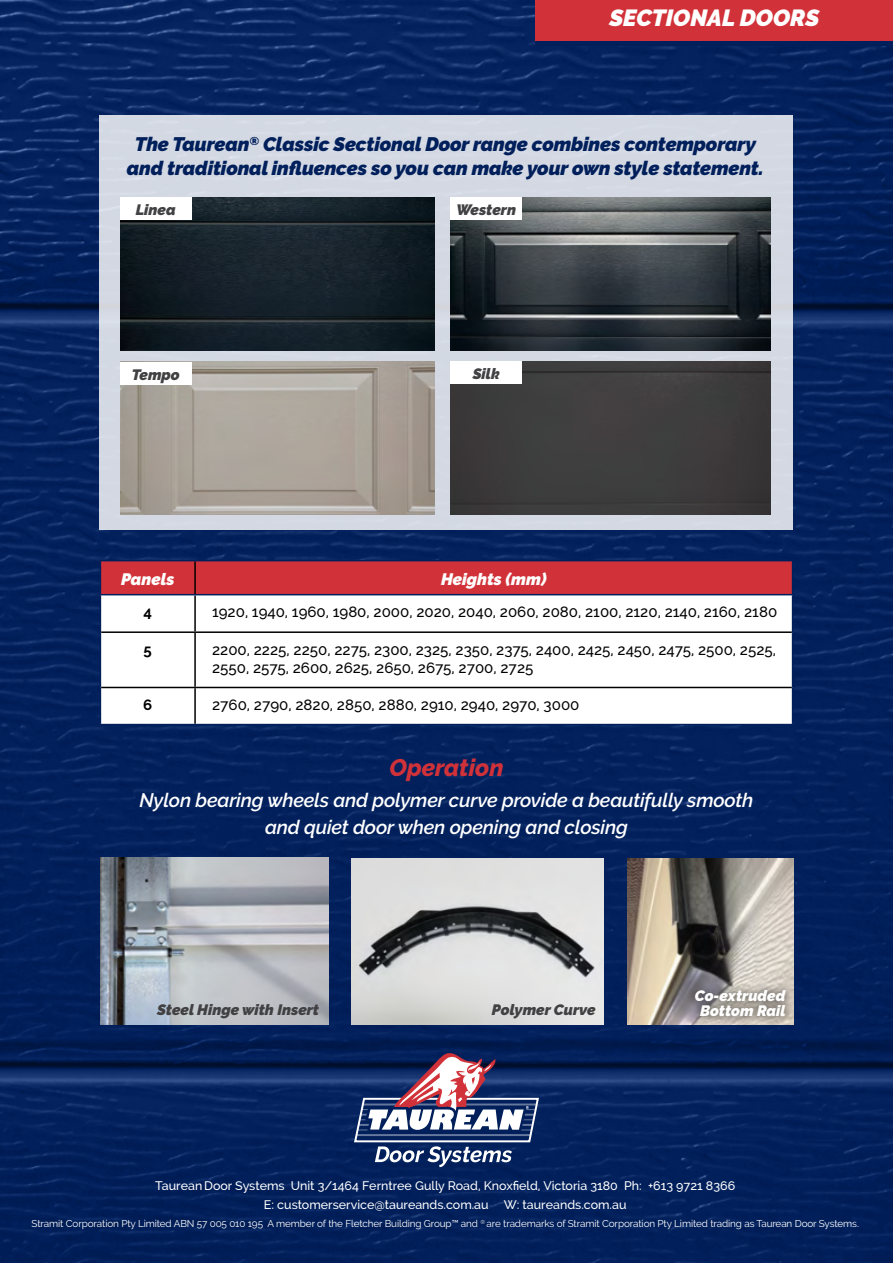
<style>
.page{position:relative;width:893px;height:1263px;background:#fff}
.page>*{position:absolute;margin:0;border:0;box-sizing:border-box;transform-origin:0 0}
.t1{font:italic 800 24px "Raleway";color:#d13239}
.t2{font:italic 900 23.25px "Raleway";color:#fff}
.t3{font:italic 900 19.5px/24px "Raleway";letter-spacing:-.01em;color:#001f5b;text-align:center}
.t4{font:italic 600 19.5px/27px "Raleway";letter-spacing:-.01em;color:#fff;text-align:center}
.t5{font:italic 900 16.5px "Raleway";color:#fff}
.t6{font:500 15px/18px "Raleway";color:#000}
.t7{font:italic 900 15px "Raleway";color:#414042}
.t8{font:italic 900 15px/15px "Raleway";color:#fff;text-align:center}
.t9{font:700 15px "Raleway";color:#000}
.t10{font:500 12.45px/19.5px "Raleway";color:#fff;text-align:center}
.t11{font:9.9px "Raleway";letter-spacing:-.01em;color:#fff}
</style>
<div class="page">
<img style="left:0;top:0;width:893px;height:1263px">
<div style="left:101px;top:561px;width:691px;height:33px;background:#d13239"></div>
<svg style="left:101px;top:595px;width:691px;height:129px"></svg>
<hr style="left:194px;top:561px;width:2px;height:33px;background:#000">
<hr style="left:194px;top:595px;width:2px;height:36px;background:#000">
<hr style="left:101px;top:631px;width:94px;height:2px;background:#000">
<hr style="left:195px;top:631px;width:597px;height:2px;background:#000">
<hr style="left:194px;top:633px;width:2px;height:54px;background:#000">
<hr style="left:101px;top:687px;width:94px;height:1px;background:#000">
<hr style="left:195px;top:687px;width:597px;height:1px;background:#000">
<hr style="left:194px;top:688px;width:2px;height:36px;background:#000">
<hr style="left:100px;top:724px;width:95px;height:1px;background:#001f5b">
<hr style="left:195px;top:724px;width:598px;height:1px;background:#001f5b">
<hr style="left:100px;top:560px;width:95px;height:1px;background:#001f5b">
<hr style="left:100px;top:561px;width:1px;height:33px;background:#001f5b">
<hr style="left:195px;top:560px;width:598px;height:1px;background:#001f5b">
<hr style="left:792px;top:561px;width:1px;height:33px;background:#001f5b">
<hr style="left:100px;top:594px;width:95px;height:1px;background:#001f5b">
<hr style="left:100px;top:595px;width:1px;height:37px;background:#001f5b">
<hr style="left:195px;top:594px;width:598px;height:1px;background:#001f5b">
<hr style="left:792px;top:595px;width:1px;height:37px;background:#001f5b">
<hr style="left:100px;top:632px;width:1px;height:55px;background:#001f5b">
<hr style="left:792px;top:632px;width:1px;height:55px;background:#001f5b">
<hr style="left:100px;top:687px;width:1px;height:37px;background:#001f5b">
<hr style="left:792px;top:687px;width:1px;height:37px;background:#001f5b">
<hr style="left:892px;top:0;width:1px;height:959px;background:#001f5b">
<div style="left:100px;top:116px;width:693px;height:414px;background:#d3d8e3"></div>
<img style="left:451px;top:197px;width:319px;height:153px">
<img style="left:120px;top:197px;width:314px;height:153px">
<img style="left:451px;top:362px;width:319px;height:153px">
<img style="left:120px;top:362px;width:314px;height:153px">
<div style="left:120px;top:197px;width:71px;height:22px;background:#fff"></div>
<div style="left:451px;top:197px;width:71px;height:22px;background:#fff"></div>
<div style="left:120px;top:363px;width:71px;height:22px;background:#fff"></div>
<div style="left:451px;top:362px;width:71px;height:22px;background:#fff"></div>
<img style="left:351px;top:859px;width:252px;height:165px">
<img style="left:100px;top:858px;width:228px;height:166px">
<img style="left:627px;top:859px;width:166px;height:165px">
<div style="left:686px;top:981px;width:109px;height:44px;background:#000;opacity:.75"></div>
<div style="left:536px;top:0;width:357px;height:45px;background:#001f5b"></div>
<div style="left:536px;top:0;width:357px;height:41px;background:#d13239"></div>
<svg style="left:354px;top:1048px;width:185px;height:119px"></svg>
<h2 class="t2" style="left:609px;top:4px;width:211px">SECTIONAL DOORS</h2>
<h3 class="t3" style="left:127px;top:133px;width:638px">The Taurean<sup>®</sup> Classic Sectional Door range combines contemporary and traditional influences so you can make your own style statement.</h3>
<p class="t7" style="left:136px;top:201px;width:41px">Linea</p>
<p class="t7" style="left:456px;top:201px;width:61px">Western</p>
<p class="t7" style="left:132px;top:366px;width:50px">Tempo</p>
<p class="t7" style="left:473px;top:365px;width:29px">Silk</p>
<p class="t5" style="left:121px;top:569px;width:55px">Panels</p>
<p class="t5" style="left:441px;top:569px;width:107px">Heights (mm)</p>
<p class="t9" style="left:143px;top:603px;width:10px">4</p>
<p class="t6" style="left:212px;top:603px;width:567px">1920, 1940, 1960, 1980, 2000, 2020, 2040, 2060, 2080, 2100, 2120, 2140, 2160, 2180</p>
<p class="t9" style="left:144px;top:641px;width:10px">5</p>
<p class="t6" style="left:212px;top:640px;width:565px">2200, 2225, 2250, 2275, 2300, 2325, 2350, 2375, 2400, 2425, 2450, 2475, 2500, 2525,<br>2550, 2575, 2600, 2625, 2650, 2675, 2700, 2725</p>
<p class="t9" style="left:143px;top:696px;width:11px">6</p>
<p class="t6" style="left:212px;top:696px;width:369px">2760, 2790, 2820, 2850, 2880, 2910, 2940, 2970, 3000</p>
<h1 class="t1" style="left:389px;top:753px;width:116px">Operation</h1>
<h3 class="t4" style="left:139px;top:787px;width:615px">Nylon bearing wheels and polymer curve provide a beautifully smooth and quiet door when opening and closing</h3>
<p class="t7" style="left:157px;top:1001px;width:163px">Steel Hinge with Insert</p>
<p class="t7" style="left:492px;top:1001px;width:105px">Polymer Curve</p>
<p class="t8" style="left:695px;top:988px;width:93px">Co-extruded<br>Bottom Rail</p>
<p class="t10" style="left:155px;top:1175px;width:581px">Taurean Door Systems Unit 3/1464 Ferntree Gully Road, Knoxfield, Victoria 3180 Ph: +613 9721 8366<br>E: customerservice@taureands.com.au W: taureands.com.au</p>
<p class="t11" style="left:32px;top:1217px;width:829px">Stramit Corporation Pty Limited ABN 57 005 010 195 A member of the Fletcher Building Group™ and <sup>®</sup> are trademarks of Stramit Corporation Pty Limited trading as Taurean Door Systems.</p>
</div>
